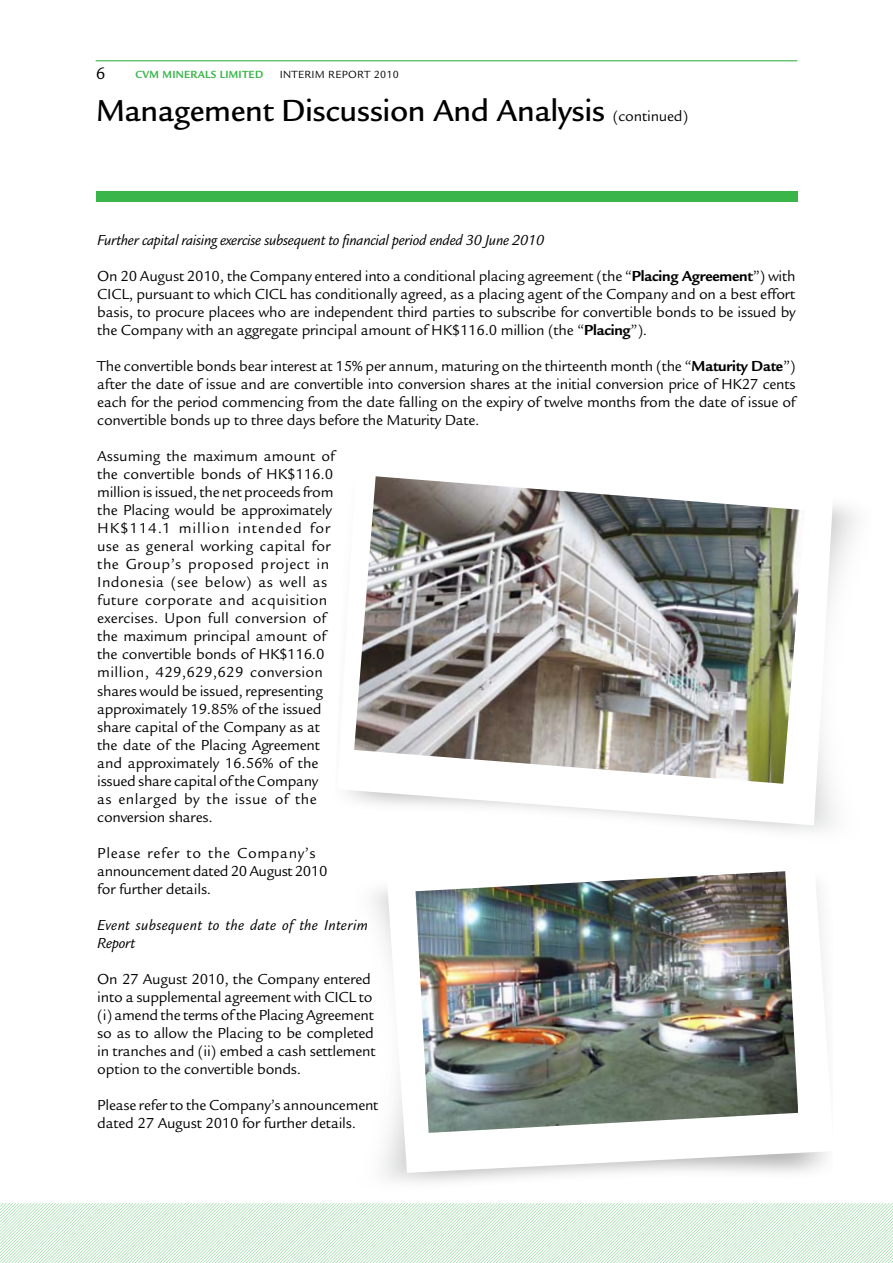
<style>
.page{position:relative;width:893px;height:1263px;background:#fff}
.page>*{position:absolute;margin:0;border:0;box-sizing:border-box;transform-origin:0 0}
.t1{font:500 33px "Legacy Sans";letter-spacing:-.015em;color:#000}
.t2{font:18px "Legacy Sans";color:#000}
.t3{font:15.75px/18px "Legacy Sans";letter-spacing:-.015em;color:#000}
.t4{font:italic 15.75px "Legacy Sans";letter-spacing:-.015em;color:#000}
.t5{font:italic 15.75px/18px "Legacy Sans";letter-spacing:.02em;color:#000}
.t6{font:700 11.25px "Legacy Sans";letter-spacing:.025em;color:#39b54a;scale:.95 1}
.t7{font:11.25px "Legacy Sans";letter-spacing:.025em;color:#000}
.s1{font-weight:400;font-size:15.75px}
.s2{font-weight:700}
</style>
<div class="page">
<svg style="left:0;top:1203px;width:892px;height:60px"></svg>
<hr style="left:96px;top:60px;width:701px;height:1px;background:#39b54a">
<div style="left:96px;top:191px;width:702px;height:10px;background:#39b54a"></div>
<svg style="left:892px;top:1203px;width:1px;height:60px"></svg>
<img style="left:353px;top:888px;width:481px;height:321px">
<svg style="left:387px;top:885px;width:447px;height:288px"></svg>
<img style="left:415px;top:871px;width:383px;height:262px">
<svg style="left:337px;top:504px;width:496px;height:321px"></svg>
<img style="left:354px;top:476px;width:451px;height:308px">
<p class="t2" style="left:96px;top:63px;width:11px">6</p>
<p class="t6" style="left:135px;top:68px;width:136px">CVM Minerals Limited</p>
<p class="t7" style="left:280px;top:68px;width:121px">INTERIM REPORT 2010</p>
<h1 class="t1" style="left:96px;top:92px;width:594px">Management Discussion And Analysis <span class="s1">(continued)</span></h1>
<p class="t4" style="left:97px;top:232px;width:448px">Further capital raising exercise subsequent to financial period ended 30 June 2010</p>
<p class="t3" style="left:97px;top:268px;width:700px;text-align:justify">On 20 August 2010, the Company entered into a conditional placing agreement (the “<span class="s2">Placing Agreement</span>”) with CICL, pursuant to which CICL has conditionally agreed, as a placing agent of the Company and on a best effort basis, to procure placees who are independent third parties to subscribe for convertible bonds to be issued by the Company with an aggregate principal amount of HK$116.0 million (the “<span class="s2">Placing</span>”).</p>
<p class="t3" style="left:97px;top:358px;width:700px;text-align:justify">The convertible bonds bear interest at 15% per annum, maturing on the thirteenth month (the “<span class="s2">Maturity Date</span>”) after the date of issue and are convertible into conversion shares at the initial conversion price of HK27 cents each for the period commencing from the date falling on the expiry of twelve months from the date of issue of convertible bonds up to three days before the Maturity Date.</p>
<p class="t3" style="left:97px;top:448px;width:239px">Assuming the maximum amount of the convertible bonds of HK$116.0 million is issued, the net proceeds from the Placing would be approximately HK$114.1 million intended for use as general working capital for the Group’s proposed project in Indonesia (see below) as well as future corporate and acquisition exercises. Upon full conversion of the maximum principal amount of the convertible bonds of HK$116.0 million, 429,629,629 conversion shares would be issued, representing approximately 19.85% of the issued share capital of the Company as at the date of the Placing Agreement and approximately 16.56% of the issued share capital of the Company as enlarged by the issue of the conversion shares.</p>
<p class="t3" style="left:97px;top:844px;width:232px">Please refer to the Company’s announcement dated 20 August 2010 for further details.</p>
<p class="t5" style="left:97px;top:916px;width:272px">Event subsequent to the date of the Interim<br>Report</p>
<p class="t3" style="left:97px;top:970px;width:280px">On 27 August 2010, the Company entered into a supplemental agreement with CICL to (i) amend the terms of the Placing Agreement so as to allow the Placing to be completed in tranches and (ii) embed a cash settlement option to the convertible bonds.</p>
<p class="t3" style="left:97px;top:1096px;width:283px">Please refer to the Company’s announcement dated 27 August 2010 for further details.</p>
</div>
